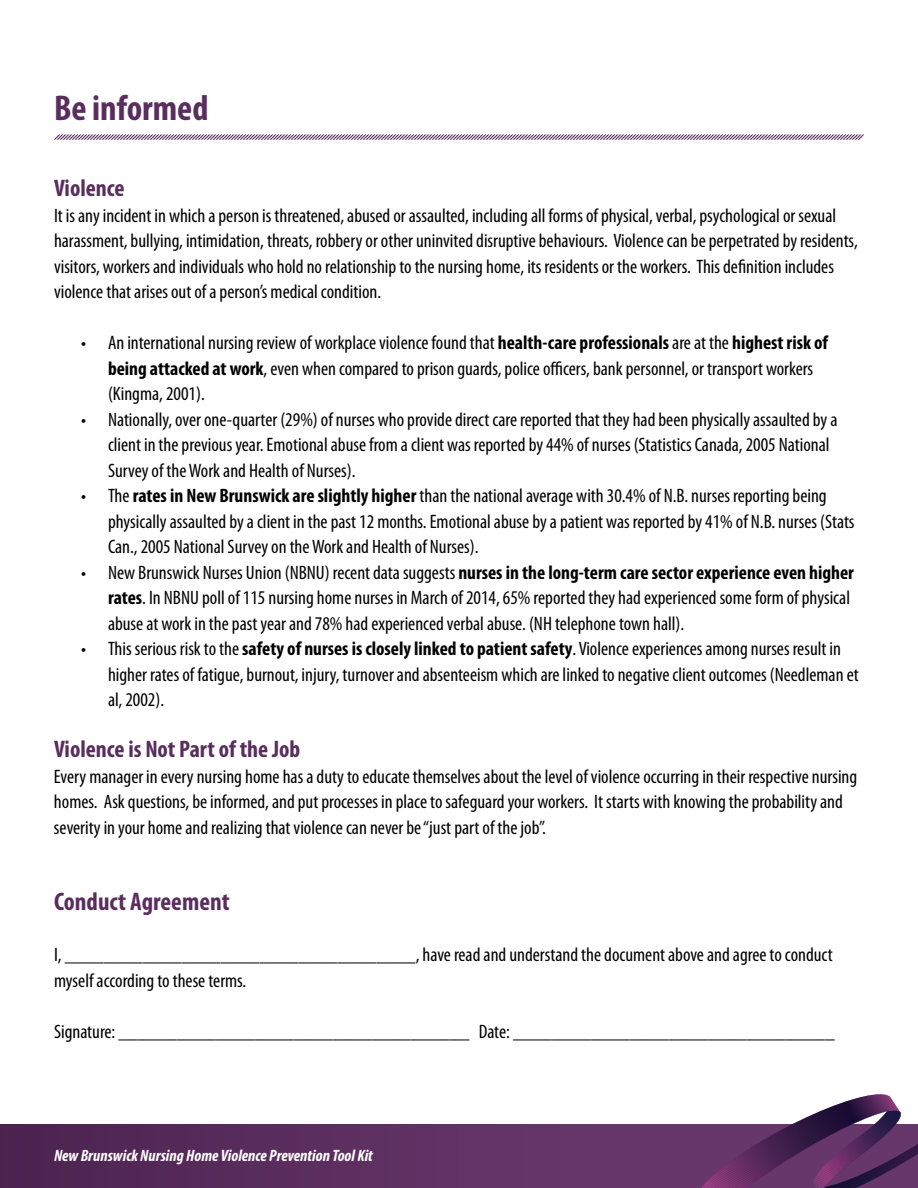
<style>
.page{position:relative;width:918px;height:1188px;background:#fff}
.page>*{position:absolute;margin:0;border:0;box-sizing:border-box;transform-origin:0 0}
.t1{font:700 condensed 36px "Myriad Pro";color:#592e5e}
.t2{font:700 condensed 25.5px "Myriad Pro";color:#592e5e}
.t3{font:700 condensed 24px "Myriad Pro";color:#592e5e}
.t4{font:condensed 19.5px/25.5px "Myriad Pro";color:#000}
.t5{font:italic 700 condensed 16.5px "Myriad Pro";color:#fff}
.s1{font-weight:700}
</style>
<div class="page">
<svg style="left:0;top:1125px;width:688px;height:63px;background:#5b2e5f"></svg>
<svg style="left:688px;top:1094px;width:230px;height:94px"></svg>
<svg style="left:54px;top:134px;width:810px;height:6px;background:#b29fb5"></svg>
<h1 class="t1" style="left:54px;top:85px;width:156px">Be informed</h1>
<p class="t3" style="left:54px;top:173px;width:72px">Violence</p>
<p class="t4" style="left:54px;top:202px;width:805px">It is any incident in which a person is threatened, abused or assaulted, including all forms of physical, verbal, psychological or sexual harassment, bullying, intimidation, threats, robbery or other uninvited disruptive behaviours. Violence can be perpetrated by residents, visitors, workers and individuals who hold no relationship to the nursing home, its residents or the workers. This definition includes violence that arises out of a person’s medical condition.</p>
<p class="t4" style="left:108px;top:330px;width:722px;text-indent:-27px">• An international nursing review of workplace violence found that <span class="s1">health-care professionals</span> are at the <span class="s1">highest risk of being attacked at work</span>, even when compared to prison guards, police officers, bank personnel, or transport workers (Kingma, 2001).</p>
<p class="t4" style="left:108px;top:406px;width:731px;text-indent:-27px">• Nationally, over one-quarter (29%) of nurses who provide direct care reported that they had been physically assaulted by a client in the previous year. Emotional abuse from a client was reported by 44% of nurses (Statistics Canada, 2005 National<br>Survey of the Work and Health of Nurses).</p>
<p class="t4" style="left:108px;top:483px;width:748px;text-indent:-27px">• The <span class="s1">rates in New Brunswick are slightly higher</span> than the national average with 30.4% of N.B. nurses reporting being physically assaulted by a client in the past 12 months. Emotional abuse by a patient was reported by 41% of N.B. nurses (Stats<br>Can., 2005 National Survey on the Work and Health of Nurses).</p>
<p class="t4" style="left:108px;top:559px;width:748px;text-indent:-27px">• New Brunswick Nurses Union (NBNU) recent data suggests <span class="s1">nurses in the long-term care sector experience even higher rates</span>. In NBNU poll of 115 nursing home nurses in March of 2014, 65% reported they had experienced some form of physical abuse at work in the past year and 78% had experienced verbal abuse. (NH telephone town hall).</p>
<p class="t4" style="left:108px;top:636px;width:752px;text-indent:-27px">• This serious risk to the <span class="s1">safety of nurses is closely linked to patient safety</span>. Violence experiences among nurses result in higher rates of fatigue, burnout, injury, turnover and absenteeism which are linked to negative client outcomes (Needleman et al, 2002).</p>
<p class="t3" style="left:54px;top:734px;width:248px">Violence is Not Part of the Job</p>
<p class="t4" style="left:54px;top:763px;width:805px">Every manager in every nursing home has a duty to educate themselves about the level of violence occurring in their respective nursing homes. Ask questions, be informed, and put processes in place to safeguard your workers. It starts with knowing the probability and severity in your home and realizing that violence can never be “just part of the job”.</p>
<h2 class="t2" style="left:54px;top:886px;width:177px">Conduct Agreement</h2>
<p class="t4" style="left:54px;top:942px;width:780px">I, ____________________________________, have read and understand the document above and agree to conduct myself according to these terms.</p>
<p class="t4" style="left:54px;top:1018px;width:782px">Signature: ____________________________________ Date: _________________________________</p>
<p class="t5" style="left:54px;top:1145px;width:320px">New Brunswick Nursing Home Violence Prevention Tool Kit</p>
</div>
